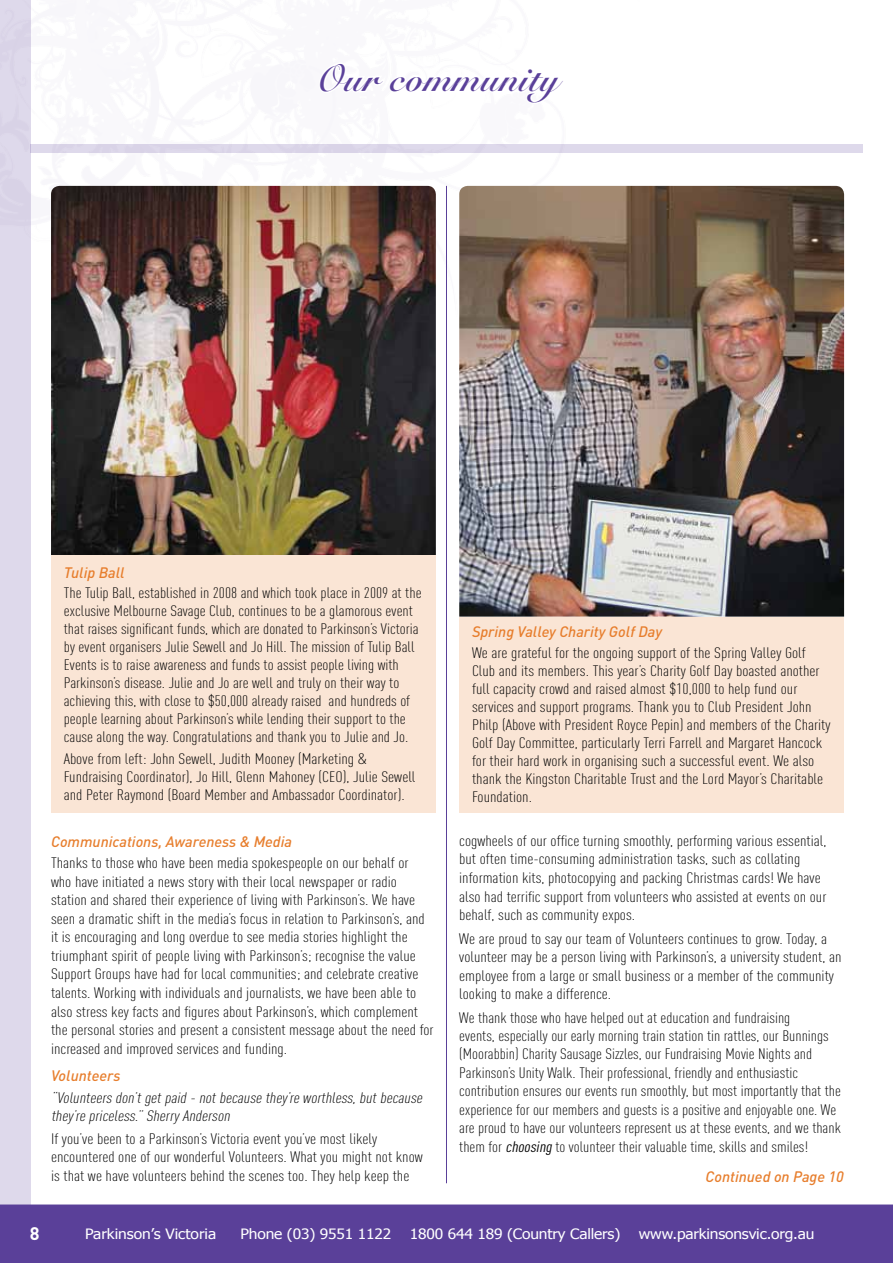
<style>
.page{position:relative;width:893px;height:1263px;background:#fff}
.page>*{position:absolute;margin:0;border:0;box-sizing:border-box;transform-origin:0 0}
.t1{font:700 39px "Snell BT";color:#5a4099}
.t2{font:700 19.5px "DIN";color:#fff}
.t3{font:300 15px/18.6px "DIN Cond";color:#000;scale:1.2 1}
.t4{font:300 15px/18px "DIN Cond";color:#000;scale:1.17 1}
.t5{font:300 15px/18.5px "DIN Cond";color:#000;scale:1.16 1}
.t6{font:italic 300 15px/18.5px "DIN Cond";color:#000;scale:1.2 1}
.t7{font:italic 500 15px "DIN";color:#e77e2d}
.t8{font:14.25px "Tahoma";letter-spacing:-.01em;color:#fff;scale:1.09 1}
.s1{font-weight:400;font-style:italic}
</style>
<div class="page">
<div style="left:0;top:1204px;width:893px;height:59px;background:#5a4099"></div>
<div style="left:0;top:0;width:30px;height:1205px;background:#ded9eb"></div>
<img style="left:51px;top:186px;width:385px;height:369px">
<div style="left:51px;top:555px;width:385px;height:258px;background:#fae5d5"></div>
<div style="left:30px;top:144px;width:832px;height:8px;background:#ded9eb"></div>
<img style="left:459px;top:186px;width:385px;height:431px">
<div style="left:459px;top:617px;width:385px;height:196px;background:#fae5d5"></div>
<hr style="left:446px;top:186px;width:1px;height:997px;background:#5a4099">
<h1 class="t1" style="left:324px;top:54px;width:270px">Our community</h1>
<p class="t7" style="left:64px;top:563px;width:62px">Tulip Ball</p>
<p class="t4" style="left:64px;top:584px;width:307px">The Tulip Ball, established in 2008 and which took place in 2009 at the exclusive Melbourne Savage Club, continues to be a glamorous event that raises significant funds, which are donated to Parkinson’s Victoria by event organisers Julie Sewell and Jo Hill. The mission of Tulip Ball Events is to raise awareness and funds to assist people living with Parkinson’s disease. Julie and Jo are well and truly on their way to achieving this, with close to $50,000 already raised and hundreds of people learning about Parkinson’s while lending their support to the cause along the way. Congratulations and thank you to Julie and Jo.</p>
<p class="t3" style="left:64px;top:750px;width:295px;line-height:18px">Above from left: John Sewell, Judith Mooney (Marketing &amp;<br>Fundraising Coordinator), Jo Hill, Glenn Mahoney (CEO), Julie Sewell and Peter Raymond (Board Member and Ambassador Coordinator).</p>
<p class="t7" style="left:51px;top:832px;width:243px">Communications, Awareness &amp; Media</p>
<p class="t3" style="left:51px;top:854px;width:320px">Thanks to those who have been media spokespeople on our behalf or<br>who have initiated a news story with their local newspaper or radio station and shared their experience of living with Parkinson’s. We have seen a dramatic shift in the media’s focus in relation to Parkinson’s, and it is encouraging and long overdue to see media stories highlight the triumphant spirit of people living with Parkinson’s; recognise the value Support Groups have had for local communities; and celebrate creative talents. Working with individuals and journalists, we have been able to also stress key facts and figures about Parkinson’s, which complement the personal stories and present a consistent message about the need for increased and improved services and funding.</p>
<p class="t7" style="left:51px;top:1066px;width:71px">Volunteers</p>
<p class="t6" style="left:51px;top:1088px;width:313px">“Volunteers don’tgetpaid -notbecause they ’re worthless,butbecause they ’re priceless.”Sherry Anderson</p>
<p class="t3" style="left:51px;top:1129px;width:311px">If you’ve been to a Parkinson’s Victoria event you’ve most likely encountered one of our wonderful Volunteers. What you might not know is that we have volunteers behind the scenes too. They help keep the</p>
<p class="t7" style="left:472px;top:622px;width:192px">Spring Valley Charity Golf Day</p>
<p class="t3" style="left:472px;top:643px;width:300px;line-height:18px">We are grateful for the ongoing support of the Spring Valley Golf Club and its members. This year’s Charity Golf Day boasted another full capacity crowd and raised almost $10,000 to help fund our services and support programs. Thank you to Club President John Philp (Above with President Royce Pepin) and members of the Charity Golf Day Committee, particularly Terri Farrell and Margaret Hancock for their hard work in organising such a successful event. We also thank the Kingston Charitable Trust and the Lord Mayor’s Charitable Foundation.</p>
<p class="t3" style="left:459px;top:831px;width:307px">cogwheels of our office turning smoothly, performing various essential, but often time-consuming administration tasks, such as collating information kits, photocopying and packing Christmas cards! We have also had terrific support from volunteers who assisted at events on our behalf, such as community expos.</p>
<p class="t3" style="left:459px;top:929px;width:320px">We are proud to say our team of Volunteers continues to grow. Today, a volunteer may be a person living with Parkinson’s, a university student, an employee from a large or small business or a member of the community looking to make a difference.</p>
<p class="t5" style="left:459px;top:1008px;width:331px">We thank those who have helped out at education and fundraising<br>events, especially our early morning train station tin rattles, our Bunnings (Moorabbin) Charity Sausage Sizzles, our Fundraising Movie Nights and Parkinson’s Unity Walk. Their professional, friendly and enthusiastic contribution ensures our events run smoothly, but most importantly that the experience for our members and guests is a positive and enjoyable one. We are proud to have our volunteers represent us at these events, and we thank them for <span class="s1">choosing</span> to volunteer their valuable time, skills and smiles!</p>
<p class="t7" style="left:705px;top:1167px;width:140px">Continued on Page 10</p>
<h2 class="t2" style="left:30px;top:1220px;width:12px">8</h2>
<p class="t8" style="left:85px;top:1224px;width:122px">Parkinson’s Victoria</p>
<p class="t8" style="left:241px;top:1224px;width:140px">Phone (03) 9551 1122</p>
<p class="t8" style="left:410px;top:1224px;width:195px">1800 644 189 (Country Callers)</p>
<p class="t8" style="left:639px;top:1224px;width:163px">www.parkinsonsvic.org.au</p>
</div>
